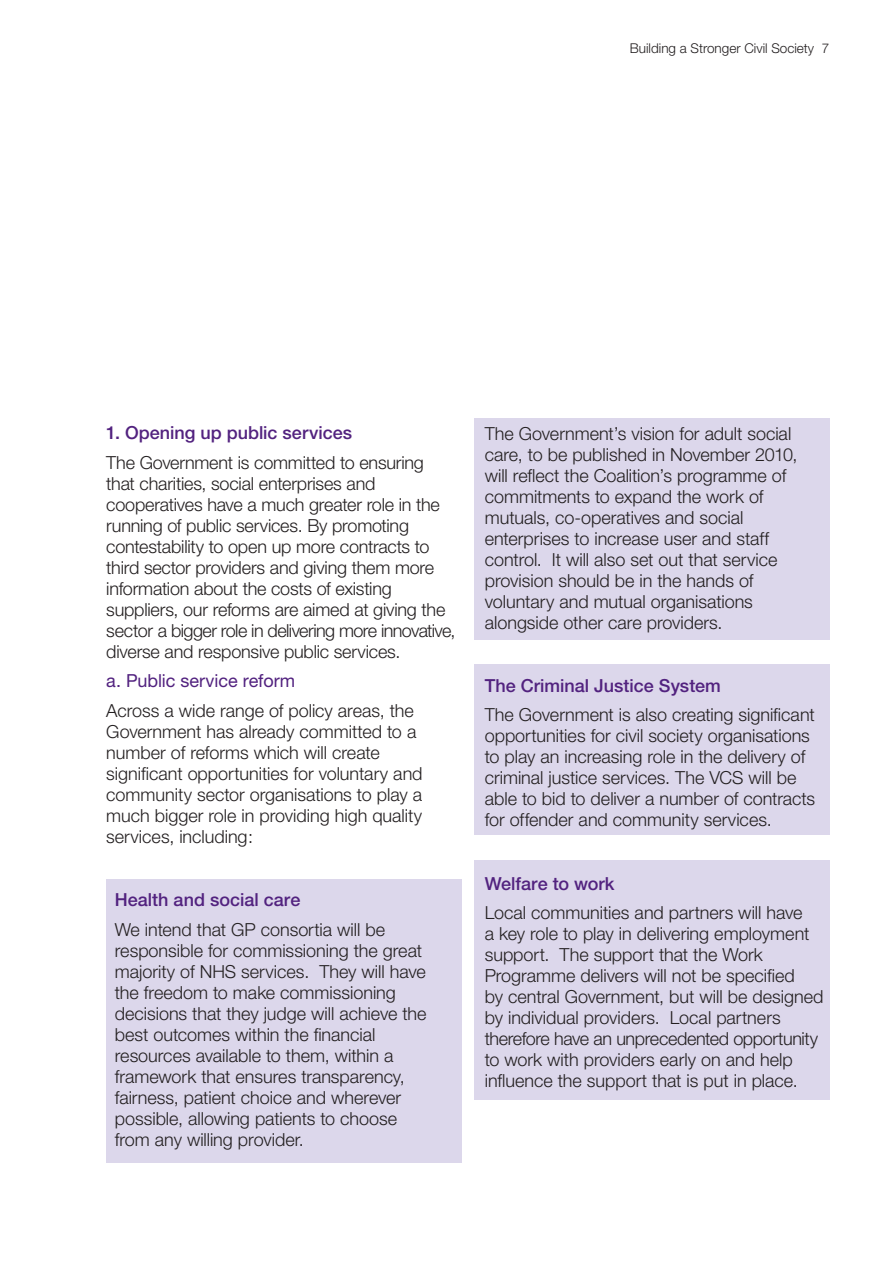
<style>
.page{position:relative;width:893px;height:1263px;background:#fff}
.page>*{position:absolute;margin:0;border:0;box-sizing:border-box;transform-origin:0 0}
.t1{font:300 18px/21px "Helvetica Neue";letter-spacing:-.005em;color:#231f20}
.t2{font:500 18px "Helvetica Neue";color:#52227f}
.t3{font:18px "Helvetica Neue";letter-spacing:-.005em;color:#52227f}
.t4{font:300 13.5px "Helvetica Neue";color:#231f20}
</style>
<div class="page">
<div style="left:106px;top:879px;width:355px;height:283px;background:#dcd7eb"></div>
<div style="left:474px;top:418px;width:355px;height:221px;background:#dcd7eb"></div>
<div style="left:474px;top:665px;width:355px;height:170px;background:#dcd7eb"></div>
<div style="left:474px;top:860px;width:355px;height:239px;background:#dcd7eb"></div>
<p class="t4" style="left:630px;top:40px;width:201px">Building a Stronger Civil Society 7</p>
<p class="t2" style="left:106px;top:422px;width:247px">1. Opening up public services</p>
<p class="t1" style="left:106px;top:452px;width:351px">The Government is committed to ensuring that charities, social enterprises and cooperatives have a much greater role in the running of public services. By promoting contestability to open up more contracts to third sector providers and giving them more information about the costs of existing suppliers, our reforms are aimed at giving the sector a bigger role in delivering more innovative, diverse and responsive public services.</p>
<p class="t3" style="left:106px;top:670px;width:190px">a. Public service reform</p>
<p class="t1" style="left:106px;top:700px;width:318px">Across a wide range of policy areas, the Government has already committed to a number of reforms which will create significant opportunities for voluntary and community sector organisations to play a much bigger role in providing high quality services, including:</p>
<p class="t2" style="left:115px;top:889px;width:187px">Health and social care</p>
<p class="t1" style="left:115px;top:918px;width:313px">We intend that GP consortia will be responsible for commissioning the great majority of NHS services. They will have the freedom to make commissioning decisions that they judge will achieve the best outcomes within the financial resources available to them, within a framework that ensures transparency, fairness, patient choice and wherever possible, allowing patients to choose from any willing provider.</p>
<p class="t1" style="left:485px;top:422px;width:314px">The Government’s vision for adult social care, to be published in November 2010, will reflect the Coalition’s programme of commitments to expand the work of mutuals, co-operatives and social enterprises to increase user and staff control. It will also set out that service provision should be in the hands of voluntary and mutual organisations alongside other care providers.</p>
<p class="t2" style="left:485px;top:675px;width:238px">The Criminal Justice System</p>
<p class="t1" style="left:485px;top:704px;width:332px">The Government is also creating significant opportunities for civil society organisations to play an increasing role in the delivery of criminal justice services. The VCS will be able to bid to deliver a number of contracts for offender and community services.</p>
<p class="t2" style="left:485px;top:872px;width:131px">Welfare to work</p>
<p class="t1" style="left:485px;top:902px;width:340px">Local communities and partners will have<br>a key role to play in delivering employment support. The support that the Work Programme delivers will not be specified<br>by central Government, but will be designed by individual providers. Local partners therefore have an unprecedented opportunity to work with providers early on and help influence the support that is put in place.</p>
</div>
